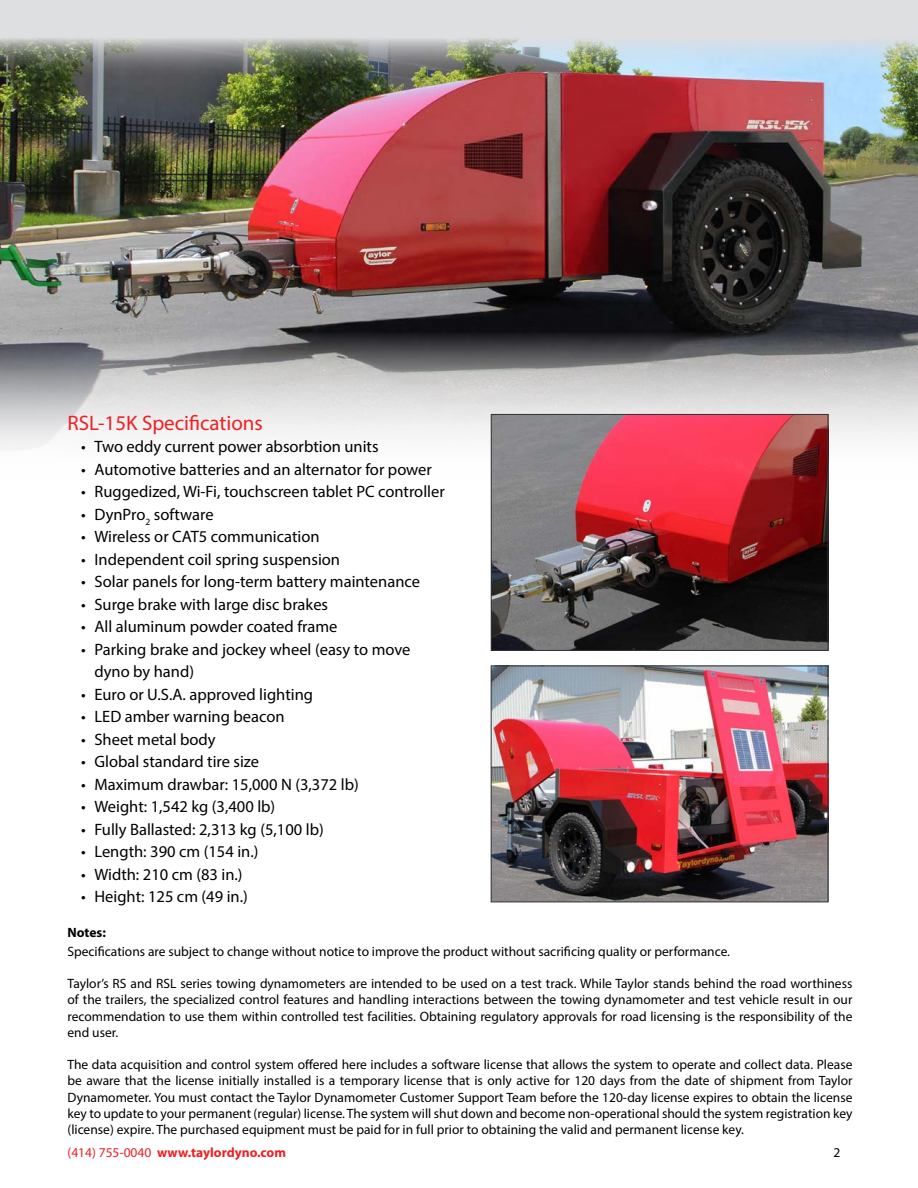
<style>
.page{position:relative;width:918px;height:1188px;background:#fff}
.page>*{position:absolute;margin:0;border:0;box-sizing:border-box;transform-origin:0 0}
.t1{font:21px "Myriad Pro";color:#ed2024}
.t2{font:16.5px/22.5px "Myriad Pro";color:#000}
.t3{font:13.5px/16.2px "Myriad Pro";color:#000;text-align:justify}
.t4{font:700 13.5px "Myriad Pro";color:#ed2024}
.t5{font:700 13.5px "Myriad Pro";color:#000}
.s1{font-weight:400}
</style>
<div class="page">
<img style="left:0;top:78px;width:918px;height:402px">
<img style="left:493px;top:668px;width:333px;height:232px">
<div style="left:491px;top:666px;width:337px;height:236px;border:1px solid #2f3438"></div>
<img style="left:493px;top:416px;width:333px;height:233px">
<div style="left:491px;top:414px;width:337px;height:237px;border:1px solid #2f3438"></div>
<img style="left:0;top:0;width:918px;height:78px">
<p class="t1" style="left:68px;top:410px;width:197px">RSL-15K Specifications</p>
<p class="t2" style="left:81px;top:435px;width:299px">• Two eddy current power absorbtion units</p>
<p class="t2" style="left:81px;top:458px;width:352px">• Automotive batteries and an alternator for power</p>
<p class="t2" style="left:81px;top:480px;width:365px">• Ruggedized, Wi-Fi, touchscreen tablet PC controller</p>
<p class="t2" style="left:81px;top:503px;width:134px">• DynPro<sub>2</sub> software</p>
<p class="t2" style="left:81px;top:525px;width:240px">• Wireless or CAT5 communication</p>
<p class="t2" style="left:81px;top:548px;width:261px">• Independent coil spring suspension</p>
<p class="t2" style="left:81px;top:570px;width:341px">• Solar panels for long-term battery maintenance</p>
<p class="t2" style="left:81px;top:593px;width:249px">• Surge brake with large disc brakes</p>
<p class="t2" style="left:81px;top:615px;width:258px">• All aluminum powder coated frame</p>
<p class="t2" style="left:94px;top:638px;width:317px;text-indent:-14px">• Parking brake and jockey wheel (easy to move dyno by hand)</p>
<p class="t2" style="left:81px;top:683px;width:234px">• Euro or U.S.A. approved lighting</p>
<p class="t2" style="left:81px;top:705px;width:205px">• LED amber warning beacon</p>
<p class="t2" style="left:81px;top:728px;width:136px">• Sheet metal body</p>
<p class="t2" style="left:81px;top:750px;width:180px">• Global standard tire size</p>
<p class="t2" style="left:81px;top:773px;width:279px">• Maximum drawbar: 15,000 N (3,372 lb)</p>
<p class="t2" style="left:81px;top:795px;width:196px">• Weight: 1,542 kg (3,400 lb)</p>
<p class="t2" style="left:81px;top:818px;width:244px">• Fully Ballasted: 2,313 kg (5,100 lb)</p>
<p class="t2" style="left:81px;top:840px;width:179px">• Length: 390 cm (154 in.)</p>
<p class="t2" style="left:81px;top:863px;width:163px">• Width: 210 cm (83 in.)</p>
<p class="t2" style="left:81px;top:885px;width:168px">• Height: 125 cm (49 in.)</p>
<p class="t5" style="left:68px;top:923px;width:40px">Notes:</p>
<p class="t3" style="left:68px;top:943px;width:664px">Specifications are subject to change without notice to improve the product without sacrificing quality or performance.</p>
<p class="t3" style="left:68px;top:975px;width:786px">Taylor’s RS and RSL series towing dynamometers are intended to be used on a test track. While Taylor stands behind the road worthiness of the trailers, the specialized control features and handling interactions between the towing dynamometer and test vehicle result in our recommendation to use them within controlled test facilities. Obtaining regulatory approvals for road licensing is the responsibility of the end user.</p>
<p class="t3" style="left:68px;top:1056px;width:787px">The data acquisition and control system offered here includes a software license that allows the system to operate and collect data. Please be aware that the license initially installed is a temporary license that is only active for 120 days from the date of shipment from Taylor Dynamometer. You must contact the Taylor Dynamometer Customer Support Team before the 120-day license expires to obtain the license key to update to your permanent (regular) license. The system will shut down and become non-operational should the system registration key (license) expire. The purchased equipment must be paid for in full prior to obtaining the valid and permanent license key.</p>
<p class="t4" style="left:68px;top:1143px;width:220px"><span class="s1">(414) 755-0040</span> www.taylordyno.com</p>
<p class="t3" style="left:834px;top:1144px;width:8px">2</p>
</div>
